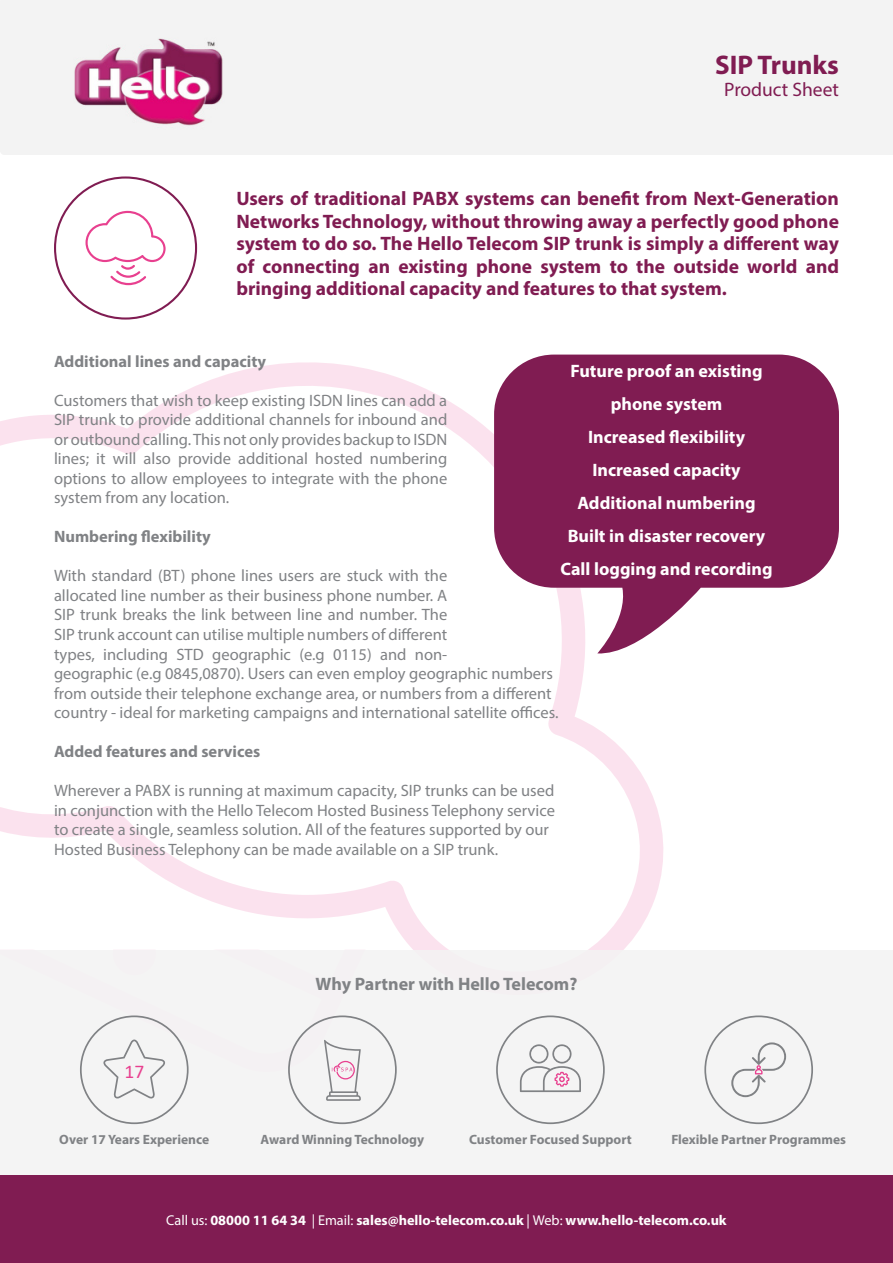
<style>
.page{position:relative;width:893px;height:1263px;background:#fff}
.page>*{position:absolute;margin:0;border:0;box-sizing:border-box;transform-origin:0 0}
.t1{font:700 27px "Myriad Pro";color:#801c52}
.t2{font:700 19.5px/22.5px "Myriad Pro";color:#801c52;text-align:justify}
.t3{font:19.5px "Myriad Pro";color:#801c52}
.t4{font:19.5px "Calibri";color:#e8408f}
.t5{font:700 18px "Myriad Pro";color:#fff}
.t6{font:700 18px "Myriad Pro";color:#808285}
.t7{font:16.5px/19.5px "Myriad Pro";color:#808285;text-align:justify}
.t8{font:700 16.5px "Myriad Pro";color:#808285}
.t9{font:700 14.25px "Myriad Pro";color:#fff}
.t10{font:700 13.5px "Myriad Pro";color:#808285}
.s1{font-weight:400}
</style>
<div class="page">
<svg style="left:0;top:354px;width:680px;height:596px"></svg>
<div style="left:0;top:950px;width:893px;height:225px;background:#f4f4f4"></div>
<svg style="left:80px;top:1015px;width:109px;height:109px"></svg>
<svg style="left:288px;top:1015px;width:109px;height:109px"></svg>
<svg style="left:496px;top:1015px;width:109px;height:109px"></svg>
<svg style="left:704px;top:1015px;width:109px;height:109px"></svg>
<svg style="left:494px;top:355px;width:345px;height:300px;fill:#801c52"></svg>
<svg style="left:54px;top:176px;width:143px;height:144px"></svg>
<div style="left:0;top:0;width:893px;height:155px;background:#f3f3f3"></div>
<img style="left:54px;top:31px;width:193px;height:110px">
<div style="left:0;top:1175px;width:893px;height:88px;background:#801c52"></div>
<p class="t1" style="left:715px;top:48px;width:125px">SIP Trunks</p>
<p class="t3" style="left:724px;top:78px;width:116px">Product Sheet</p>
<p class="t3" style="left:724px;top:86px;width:116px">Product Sheet</p>
<p class="t2" style="left:236px;top:187px;width:604px">Users of traditional PABX systems can benefit from Next-Generation Networks Technology, without throwing away a perfectly good phone system to do so. The Hello Telecom SIP trunk is simply a different way of connecting an existing phone system to the outside world and bringing additional capacity and features to that system.</p>
<p class="t8" style="left:54px;top:351px;width:214px">Additional lines and capacity</p>
<p class="t7" style="left:54px;top:390px;width:395px">Customers that wish to keep existing ISDN lines can add a SIP trunk to provide additional channels for inbound and or outbound calling. This not only provides backup to ISDN lines; it will also provide additional hosted numbering options to allow employees to integrate with the phone system from any location.</p>
<p class="t8" style="left:54px;top:526px;width:158px">Numbering flexibility</p>
<p class="t7" style="left:54px;top:566px;width:500px;text-align:left">With standard (BT) phone lines users are stuck with the<br>allocated line number as their business phone number. A<br>SIP trunk breaks the link between line and number. The<br>SIP trunk account can utilise multiple numbers of different<br>types, including STD geographic (e.g 0115) and non-<br>geographic (e.g 0845,0870). Users can even employ geographic numbers</p>
<p class="t7" style="left:54px;top:683px;width:499px">from outside their telephone exchange area, or numbers from a different</p>
<p class="t7" style="left:54px;top:702px;width:506px">country - ideal for marketing campaigns and international satellite offices.</p>
<p class="t8" style="left:54px;top:741px;width:208px">Added features and services</p>
<p class="t7" style="left:54px;top:780px;width:502px">Wherever a PABX is running at maximum capacity, SIP trunks can be used</p>
<p class="t7" style="left:54px;top:800px;width:502px">in conjunction with the Hello Telecom Hosted Business Telephony service</p>
<p class="t7" style="left:54px;top:819px;width:496px">to create a single, seamless solution. All of the features supported by our</p>
<p class="t7" style="left:54px;top:839px;width:446px">Hosted Business Telephony can be made available on a SIP trunk.</p>
<p class="t5" style="left:570px;top:359px;width:194px">Future proof an existing</p>
<p class="t5" style="left:611px;top:392px;width:113px">phone system</p>
<p class="t5" style="left:588px;top:425px;width:159px">Increased flexibility</p>
<p class="t5" style="left:592px;top:458px;width:150px">Increased capacity</p>
<p class="t5" style="left:577px;top:491px;width:180px">Additional numbering</p>
<p class="t5" style="left:568px;top:524px;width:199px">Built in disaster recovery</p>
<p class="t5" style="left:560px;top:557px;width:214px">Call logging and recording</p>
<p class="t4" style="left:125px;top:1058px;width:21px">17</p>
<p class="t6" style="left:316px;top:972px;width:263px">Why Partner with Hello Telecom?</p>
<p class="t10" style="left:59px;top:1131px;width:151px">Over 17 Years Experience</p>
<p class="t10" style="left:261px;top:1131px;width:165px">Award Winning Technology</p>
<p class="t10" style="left:469px;top:1131px;width:164px">Customer Focused Support</p>
<p class="t10" style="left:671px;top:1131px;width:176px">Flexible Partner Programmes</p>
<p class="t9" style="left:166px;top:1211px;width:562px"><span class="s1">Call us:</span> 08000 11 64 34 <span class="s1">| Email:</span> sales@hello-telecom.co.uk <span class="s1">| Web:</span> www.hello-telecom.co.uk</p>
<p class="t9" style="left:169px;top:1211px;width:556px"><span class="s1">Ca l us:</span> 0800 205 5500 <span class="s1">| Email:</span> sales@hel o-telecom.co.uk <span class="s1">| Web:</span> www.hel o-telecom.co.uk</p>
</div>
